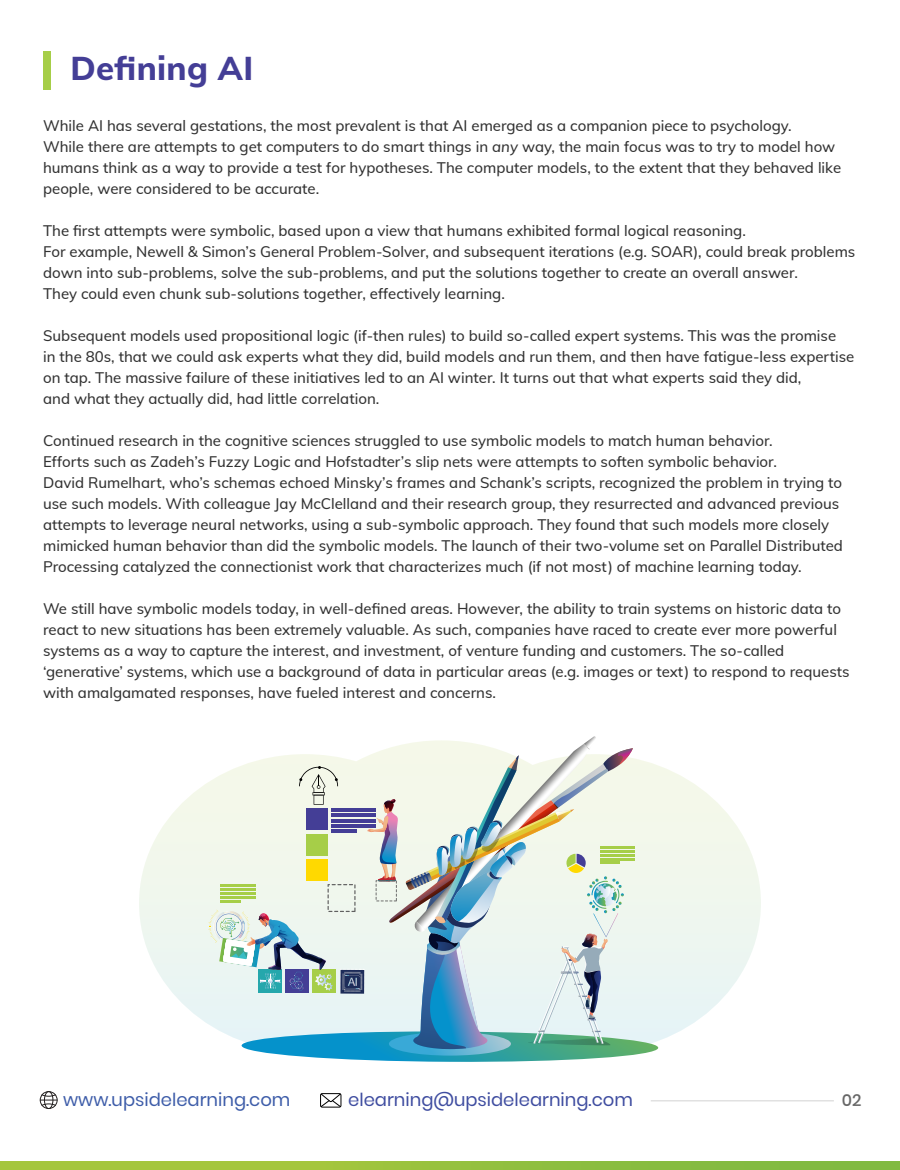
<style>
.page{position:relative;width:900px;height:1170px;background:#fff}
.page>*{position:absolute;margin:0;border:0;box-sizing:border-box;transform-origin:0 0}
.t1{font:800 33px "Muli";letter-spacing:.01em;color:#443e96}
.t2{font:18px "Poppins";color:#3f4da0}
.t3{font:18px "Poppins";color:#3e5da9}
.t4{font:500 16.5px "Poppins";color:#676767}
.t5{font:500 15px/21px "Muli";color:#333}
.s1{font-style:italic}
</style>
<div class="page">
<div style="left:43px;top:51px;width:8px;height:38px;background:#a6ce48"></div>
<hr style="left:651px;top:1100px;width:183px;height:2px;background:#787878">
<svg style="left:320px;top:1093px;width:21px;height:15px"></svg>
<svg style="left:40px;top:1091px;width:18px;height:18px"></svg>
<svg style="left:0;top:1161px;width:900px;height:9px;background:#95c03e"></svg>
<svg style="left:139px;top:766px;width:622px;height:282px"></svg>
<svg style="left:208px;top:736px;width:450px;height:326px;background:#cddeda"></svg>
<h1 class="t1" style="left:71px;top:44px;width:184px">Defining AI</h1>
<p class="t5" style="left:43px;top:114px;width:800px">While AI has several gestations, the most prevalent is that AI emerged as a companion piece to psychology.<br>While there are attempts to get computers to do smart things in <span class="s1">any</span> way, the main focus was to try to model how humans think as a way to provide a test for hypotheses. The computer models, to the extent that they behaved like people, were considered to be accurate.</p>
<p class="t5" style="left:43px;top:219px;width:814px">The first attempts were symbolic, based upon a view that humans exhibited formal logical reasoning.<br>For example, Newell &amp; Simon’s General Problem-Solver, and subsequent iterations (e.g. SOAR), could break problems down into sub-problems, solve the sub-problems, and put the solutions together to create an overall answer.<br>They could even chunk sub-solutions together, effectively learning.</p>
<p class="t5" style="left:43px;top:324px;width:813px">Subsequent models used propositional logic (if-then rules) to build so-called expert systems. This was the promise<br>in the 80s, that we could ask experts what they did, build models and run them, and then have fatigue-less expertise on tap. The massive failure of these initiatives led to an AI winter. It turns out that what experts said they did,<br>and what they actually did, had little correlation.</p>
<p class="t5" style="left:43px;top:429px;width:801px">Continued research in the cognitive sciences struggled to use symbolic models to match human behavior.<br>Efforts such as Zadeh’s Fuzzy Logic and Hofstadter’s slip nets were attempts to soften symbolic behavior.<br>David Rumelhart, who’s schemas echoed Minsky’s frames and Schank’s scripts, recognized the problem in trying to use such models. With colleague Jay McClelland and their research group, they resurrected and advanced previous attempts to leverage neural networks, using a sub-symbolic approach. They found that such models more closely mimicked human behavior than did the symbolic models. The launch of their two-volume set on Parallel Distributed Processing catalyzed the connectionist work that characterizes much (if not most) of machine learning today.</p>
<p class="t5" style="left:43px;top:597px;width:808px">We still have symbolic models today, in well-defined areas. However, the ability to train systems on historic data to react to new situations has been extremely valuable. As such, companies have raced to create ever more powerful systems as a way to capture the interest, and investment, of venture funding and customers. The so-called ‘generative’ systems, which use a background of data in particular areas (e.g. images or text) to respond to requests with amalgamated responses, have fueled interest and concerns.</p>
<p class="t3" style="left:63px;top:1089px;width:229px">www.upsidelearning.com</p>
<p class="t2" style="left:348px;top:1089px;width:286px">elearning@upsidelearning.com</p>
<p class="t4" style="left:842px;top:1091px;width:21px">02</p>
</div>
